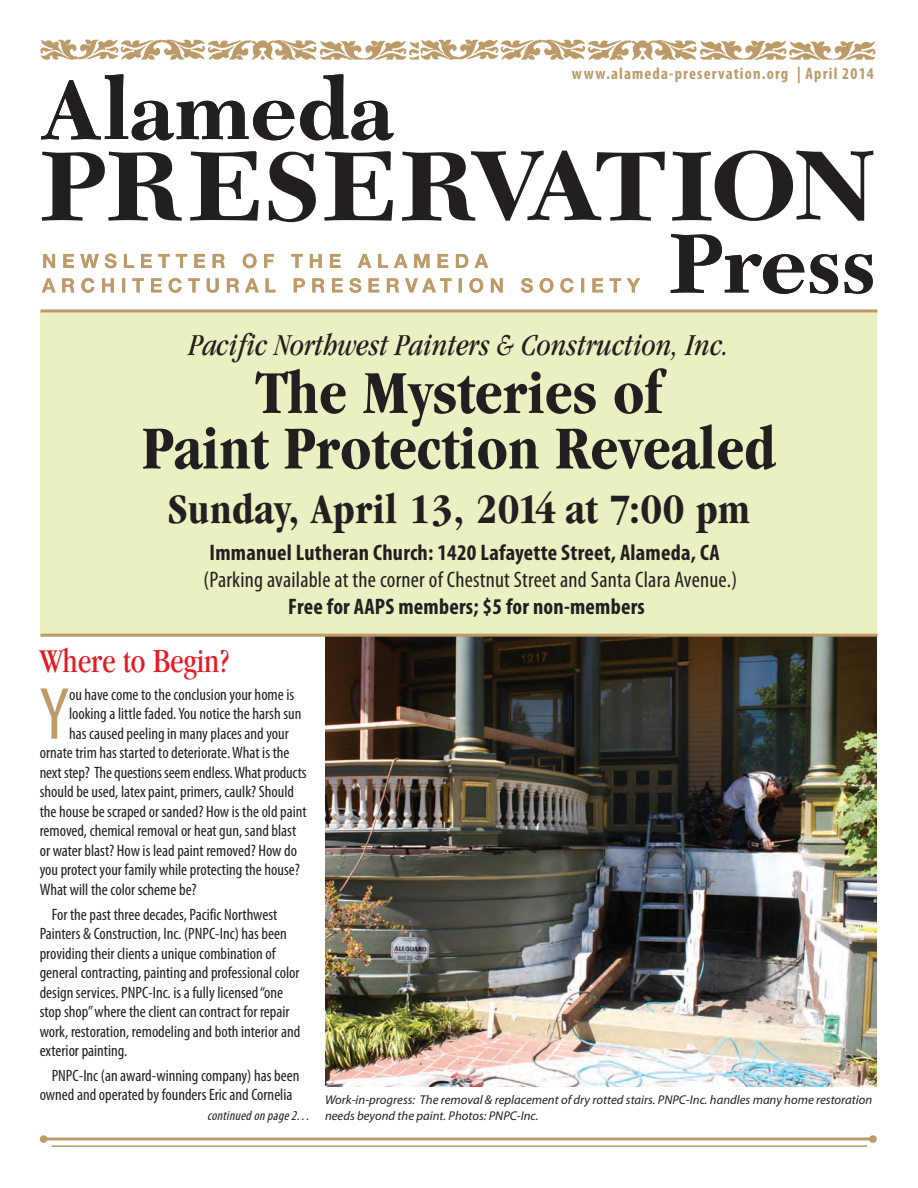
<style>
.page{position:relative;width:918px;height:1188px;background:#fff}
.page>*{position:absolute;margin:0;border:0;box-sizing:border-box;transform-origin:0 0}
.t1{font:condensed 74.4px "Myriad Pro";color:#bc9b69}
.t2{font:700 condensed 63px/55.5px "Garamond";color:#231f20;text-align:center}
.t3{font:700 condensed 43.5px "Garamond";letter-spacing:.01em;color:#231f20}
.t4{font:condensed 34.5px "Garamond";letter-spacing:-.005em;color:#e51a23}
.t5{font:italic condensed 31.5px "Garamond";color:#231f20}
.t6{font:700 condensed 22.5px "Myriad Pro";letter-spacing:.01em;color:#231f20}
.t7{font:condensed 22.5px "Myriad Pro";letter-spacing:.01em;color:#231f20}
.t8{font:condensed 16.5px/19.5px "Myriad Pro";color:#231f20}
.t9{font:700 condensed 16.5px "Myriad Pro";letter-spacing:.07em;color:#bc9b69}
.t10{font:italic condensed 13.5px "Myriad Pro";color:#231f20}
.t11{font:italic 12.75px/15.8px "Myriad Pro";color:#231f20}
</style>
<div class="page">
<div style="left:40px;top:311px;width:838px;height:326px;background:#eaf0c1"></div>
<hr style="left:40px;top:309px;width:838px;height:3px;background:#bc9b69">
<img style="left:326px;top:637px;width:551px;height:450px">
<hr style="left:40px;top:634px;width:838px;height:3px;background:#bc9b69">
<img style="left:40px;top:40px;width:836px;height:20px">
<svg style="left:41px;top:74px;width:353px;height:66px"></svg>
<svg style="left:324px;top:151px;width:69px;height:70px"></svg>
<svg style="left:269px;top:152px;width:47px;height:70px"></svg>
<svg style="left:190px;top:151px;width:69px;height:70px"></svg>
<svg style="left:42px;top:152px;width:140px;height:69px"></svg>
<svg style="left:402px;top:151px;width:263px;height:70px"></svg>
<svg style="left:672px;top:150px;width:201px;height:71px"></svg>
<svg style="left:671px;top:234px;width:202px;height:60px"></svg>
<svg style="left:42px;top:278px;width:598px;height:15px"></svg>
<svg style="left:43px;top:254px;width:445px;height:14px"></svg>
<hr style="left:45px;top:1137px;width:828px;height:3px;background:#bc9b69">
<div style="left:869px;top:1135px;width:8px;height:8px;background:#bc9b69;border-radius:50%"></div>
<div style="left:40px;top:1135px;width:7px;height:8px;background:#bc9b69;border-radius:50%"></div>
<hr style="left:52px;top:1145px;width:815px;height:2px;background:#bc9b69">
<p class="t9" style="left:572px;top:63px;width:303px">www.alameda-preservation.org | April 2014</p>
<h3 class="t5" style="left:189px;top:327px;width:542px">Pacific Northwest Painters &amp; Construction, Inc.</h3>
<h2 class="t2" style="left:142px;top:365px;width:635px">The Mysteries of<br>Paint Protection Revealed</h2>
<h3 class="t3" style="left:168px;top:484px;width:583px">Sunday, April 13, 2014 at 7:00 pm</h3>
<h3 class="t6" style="left:210px;top:539px;width:512px">Immanuel Lutheran Church: 1420 Lafayette Street, Alameda, CA</h3>
<h3 class="t7" style="left:203px;top:566px;width:535px">(Parking available at the corner of Chestnut Street and Santa Clara Avenue.)</h3>
<h3 class="t6" style="left:288px;top:593px;width:358px">Free for AAPS members; $5 for non-members</h3>
<h3 class="t4" style="left:40px;top:642px;width:191px">Where to Begin?</h3>
<h1 class="t1" style="left:40px;top:669px;width:31px">Y</h1>
<p class="t8" style="left:69px;top:684px;width:227px">ou have come to the conclusion your home is</p>
<p class="t8" style="left:69px;top:704px;width:234px">looking a little faded. You notice the harsh sun</p>
<p class="t8" style="left:69px;top:723px;width:221px">has caused peeling in many places and your</p>
<p class="t8" style="left:40px;top:743px;width:251px">ornate trim has started to deteriorate. What is the</p>
<p class="t8" style="left:40px;top:762px;width:268px">next step? The questions seem endless. What products</p>
<p class="t8" style="left:40px;top:782px;width:256px">should be used, latex paint, primers, caulk? Should</p>
<p class="t8" style="left:40px;top:801px;width:268px">the house be scraped or sanded? How is the old paint</p>
<p class="t8" style="left:40px;top:821px;width:258px">removed, chemical removal or heat gun, sand blast</p>
<p class="t8" style="left:40px;top:840px;width:259px">or water blast? How is lead paint removed? How do</p>
<p class="t8" style="left:40px;top:860px;width:262px">you protect your family while protecting the house?</p>
<p class="t8" style="left:40px;top:879px;width:159px">What will the color scheme be?</p>
<p class="t8" style="left:40px;top:904px;width:262px;text-indent:12px">For the past three decades, Pacific Northwest Painters &amp; Construction, Inc. (PNPC-Inc) has been providing their clients a unique combination of general contracting, painting and professional color design services. PNPC-Inc. is a fully licensed “one stop shop” where the client can contract for repair work, restoration, remodeling and both interior and exterior painting.</p>
<p class="t8" style="left:40px;top:1066px;width:261px;text-indent:12px">PNPC-Inc (an award-winning company) has been owned and operated by founders Eric and Cornelia</p>
<p class="t10" style="left:207px;top:1107px;width:107px">continuedonpage2...</p>
<p class="t11" style="left:325px;top:1092px;width:549px">Work-in-progress: The removal &amp; replacement of dry rotted stairs. PNPC-Inc. handles many home restoration needs beyond the paint. Photos: PNPC-Inc.</p>
</div>
